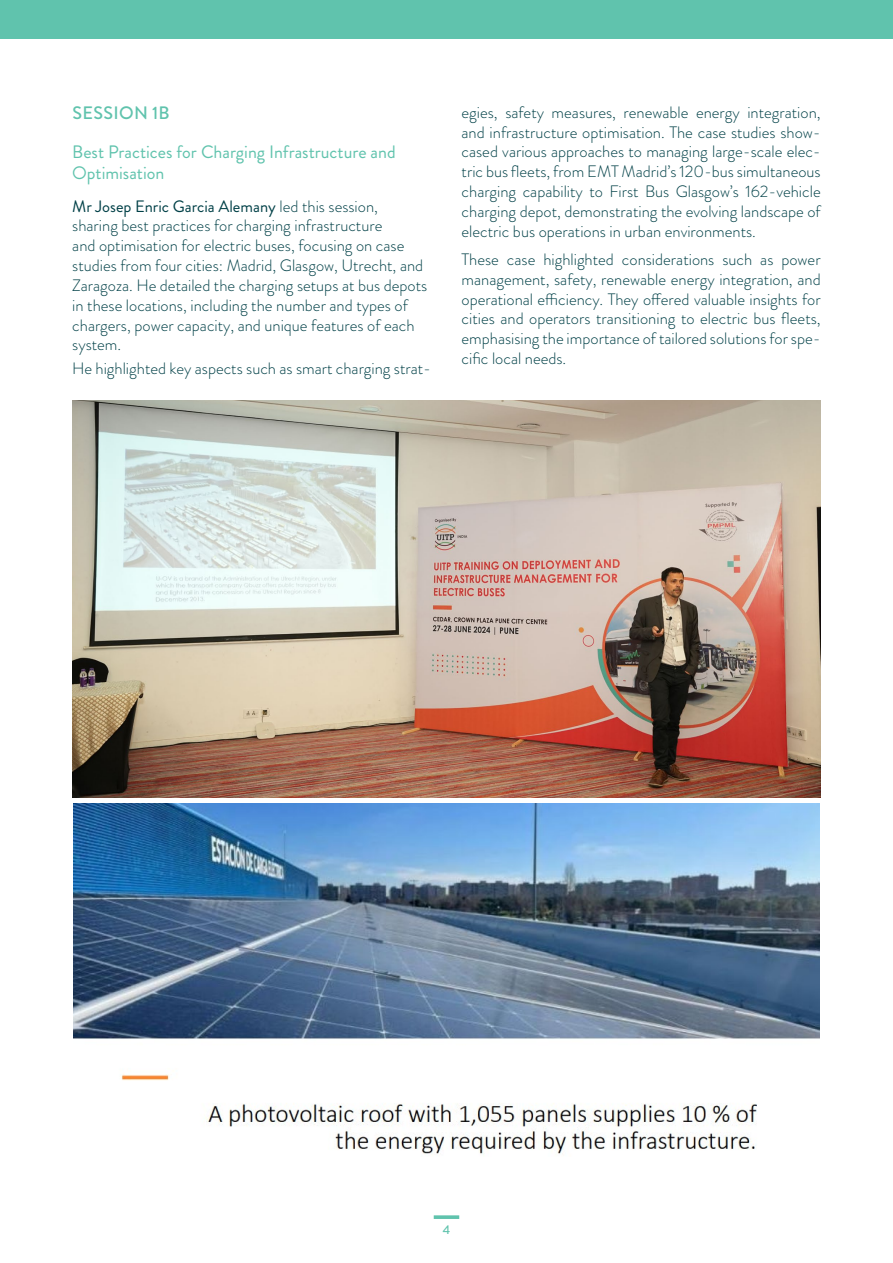
<style>
.page{position:relative;width:893px;height:1263px;background:#fff}
.page>*{position:absolute;margin:0;border:0;box-sizing:border-box;transform-origin:0 0}
.t1{font:18px/21.6px "Brandon Grotesque";color:#60c3ad}
.t2{font:500 18px "Brandon Grotesque";letter-spacing:.02em;color:#60c3ad}
.t3{font:300 16.5px/19.8px "Brandon Grotesque";color:#004047;text-align:justify}
.t4{font:500 12.6px "Brandon Grotesque";color:#60c3ad}
.s1{font-weight:400}
</style>
<div class="page">
<div style="left:0;top:0;width:893px;height:39px;background:#60c3ad"></div>
<svg style="left:434px;top:1215px;width:25px;height:4px"></svg>
<img style="left:73px;top:400px;width:747px;height:398px">
<img style="left:73px;top:804px;width:747px;height:350px">
<p class="t2" style="left:72px;top:100px;width:99px">SESSION 1B</p>
<p class="t1" style="left:72px;top:141px;width:325px">Best Practices for Charging Infrastructure and<br>Optimisation</p>
<p class="t3" style="left:72px;top:196px;width:356px;text-align:left"><span class="s1">Mr Josep Enric Garcia Alemany</span> led this session, sharing best practices for charging infrastructure<br>and optimisation for electric buses, focusing on case studies from four cities: Madrid, Glasgow, Utrecht, and Zaragoza. He detailed the charging setups at bus depots in these locations, including the number and types of chargers, power capacity, and unique features of each system.</p>
<p class="t3" style="left:72px;top:359px;width:360px">He highlighted key aspects such as smart charging strat-</p>
<p class="t3" style="left:462px;top:102px;width:361px">egies, safety measures, renewable energy integration, and infrastructure optimisation. The case studies show&shy;cased various approaches to managing large-scale elec&shy;tric bus fleets, from EMT Madrid’s 120-bus simultaneous charging capability to First Bus Glasgow’s 162-vehicle charging depot, demonstrating the evolving landscape of electric bus operations in urban environments.</p>
<p class="t3" style="left:462px;top:249px;width:361px">These case highlighted considerations such as power management, safety, renewable energy integration, and operational efficiency. They offered valuable insights for cities and operators transitioning to electric bus fleets, emphasising the importance of tailored solutions for spe&shy;cific local needs.</p>
<p class="t4" style="left:443px;top:1221px;width:9px">4</p>
</div>
